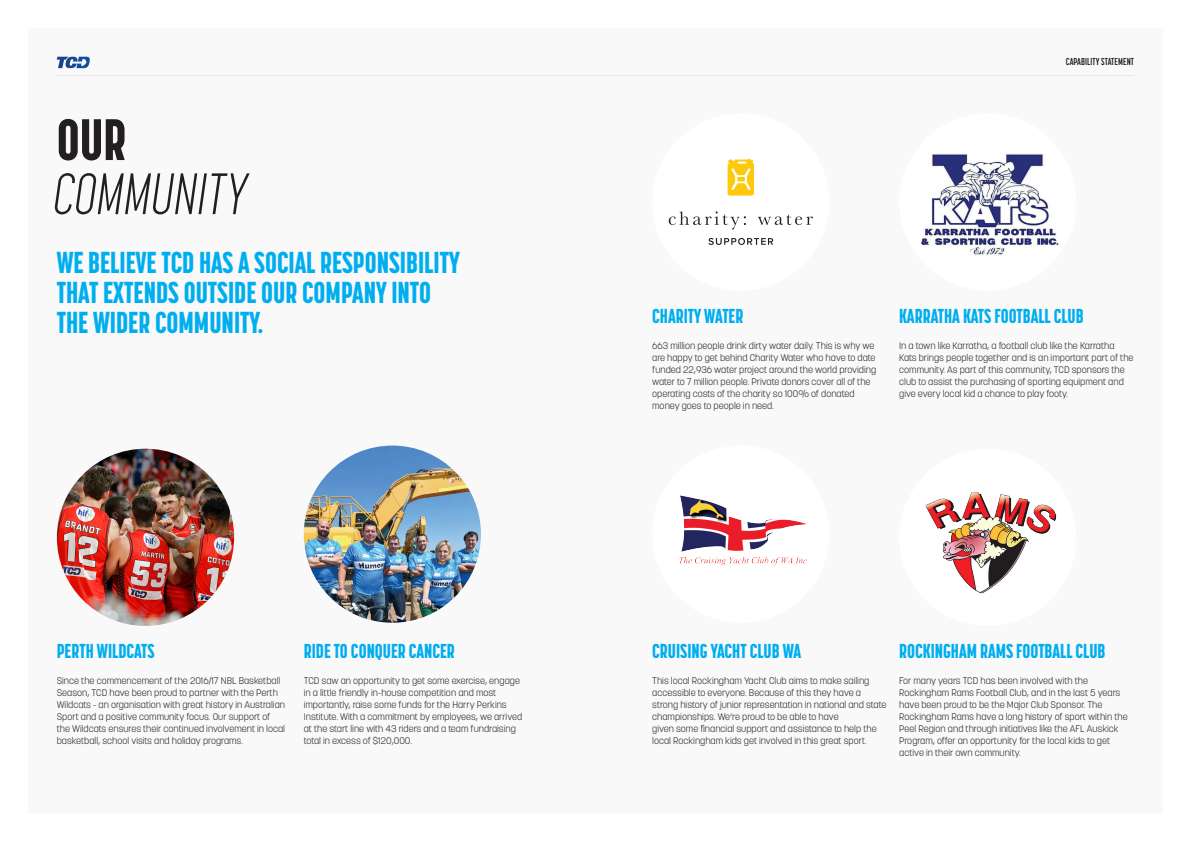
<style>
.page{position:relative;width:1191px;height:842px;background:#fff}
.page>*{position:absolute;margin:0;border:0;box-sizing:border-box;transform-origin:0 0}
.t1{font:300 57.8px "Korolev Compressed";color:#231f20}
.t2{font:800 57.8px "Korolev Compressed";color:#231f20}
.t3{font:800 30px/30px "Korolev Compressed";color:#00aeef}
.t4{font:800 20px "Korolev Compressed";color:#00aeef}
.t5{font:700 10px "Korolev Compressed";letter-spacing:.01em;color:#231f20}
.Body_Copy{font:300 9.5px/12px "Korolev";color:#231f20}
</style>
<div class="page">
<div style="left:28px;top:28px;width:1134px;height:786px;background:#f9f9f9"></div>
<svg style="left:76px;top:57px;width:13px;height:11px"></svg>
<hr style="left:57px;top:75px;width:1077px;height:1px;background:#e9eaea">
<img style="left:57px;top:449px;width:177px;height:177px;border-radius:89px">
<img style="left:304px;top:446px;width:177px;height:177px;border-radius:89px">
<div style="left:652px;top:446px;width:177px;height:177px;background:#fff;border-radius:50%"></div>
<img style="left:679px;top:495px;width:128px;height:71px">
<div style="left:652px;top:113px;width:177px;height:178px;background:#fff;border-radius:50%"></div>
<svg style="left:669px;top:211px;width:77px;height:19px"></svg>
<svg style="left:758px;top:214px;width:55px;height:11px"></svg>
<svg style="left:727px;top:159px;width:27px;height:37px"></svg>
<svg style="left:708px;top:238px;width:65px;height:7px"></svg>
<div style="left:899px;top:449px;width:177px;height:177px;background:#fff;border-radius:50%"></div>
<img style="left:925px;top:492px;width:131px;height:101px">
<div style="left:899px;top:113px;width:177px;height:178px;background:#fff;border-radius:50%"></div>
<img style="left:920px;top:153px;width:140px;height:103px">
<p class="t2" style="left:57px;top:106px;width:71px">OUR</p>
<p class="t1" style="left:51px;top:162px;width:205px">COMMUNITY</p>
<h2 class="t3" style="left:57px;top:247px;width:404px">WE BELIEVE TCD HAS A SOCIAL RESPONSIBILITY<br>THAT EXTENDS OUTSIDE OUR COMPANY INTO<br>THE WIDER COMMUNITY.</h2>
<h2 class="t4" style="left:57px;top:639px;width:99px">PERTH WILDCATS</h2>
<p class="Body_Copy" style="left:57px;top:675px;width:230px">Since the commencement of the 2016/17 NBL Basketball Season, TCD have been proud to partner with the Perth Wildcats - an organisation with great history in Australian Sport and a positive community focus. Our support of the Wildcats ensures their continued involvement in local basketball, school visits and holiday programs.</p>
<h2 class="t4" style="left:304px;top:639px;width:153px">RIDE TO CONQUER CANCER</h2>
<p class="Body_Copy" style="left:304px;top:675px;width:220px">TCD saw an opportunity to get some exercise, engage in a little friendly in-house competition and most importantly, raise some funds for the Harry Perkins Institute. With a commitment by employees, we arrived at the start line with 43 riders and a team fundraising total in excess of $120,000.</p>
<p class="t5" style="left:1065px;top:56px;width:70px">CAPABILITY STATEMENT</p>
<h2 class="t4" style="left:652px;top:304px;width:93px">CHARITY WATER</h2>
<p class="Body_Copy" style="left:652px;top:340px;width:225px">663 million people drink dirty water daily. This is why we are happy to get behind Charity Water who have to date funded 22,936 water project around the world providing water to 7 million people. Private donors cover all of the operating costs of the charity so 100% of donated money goes to people in need.</p>
<h2 class="t4" style="left:899px;top:304px;width:186px">KARRATHA KATS FOOTBALL CLUB</h2>
<p class="Body_Copy" style="left:899px;top:340px;width:236px">In a town like Karratha, a football club like the Karratha Kats brings people together and is an important part of the community. As part of this community, TCD sponsors the club to assist the purchasing of sporting equipment and give every local kid a chance to play footy.</p>
<h2 class="t4" style="left:652px;top:639px;width:151px">CRUISING YACHT CLUB WA</h2>
<p class="Body_Copy" style="left:652px;top:675px;width:236px">This local Rockingham Yacht Club aims to make sailing accessible to everyone. Because of this they have a strong history of junior representation in national and state championships. We’re proud to be able to have<br>given some financial support and assistance to help the local Rockingham kids get involved in this great sport.</p>
<h2 class="t4" style="left:899px;top:639px;width:208px">ROCKINGHAM RAMS FOOTBALL CLUB</h2>
<p class="Body_Copy" style="left:899px;top:675px;width:230px">For many years TCD has been involved with the Rockingham Rams Football Club, and in the last 5 years have been proud to be the Major Club Sponsor. The Rockingham Rams have a long history of sport within the Peel Region and through initiatives like the AFL Auskick Program, offer an opportunity for the local kids to get active in their own community.</p>
</div>
